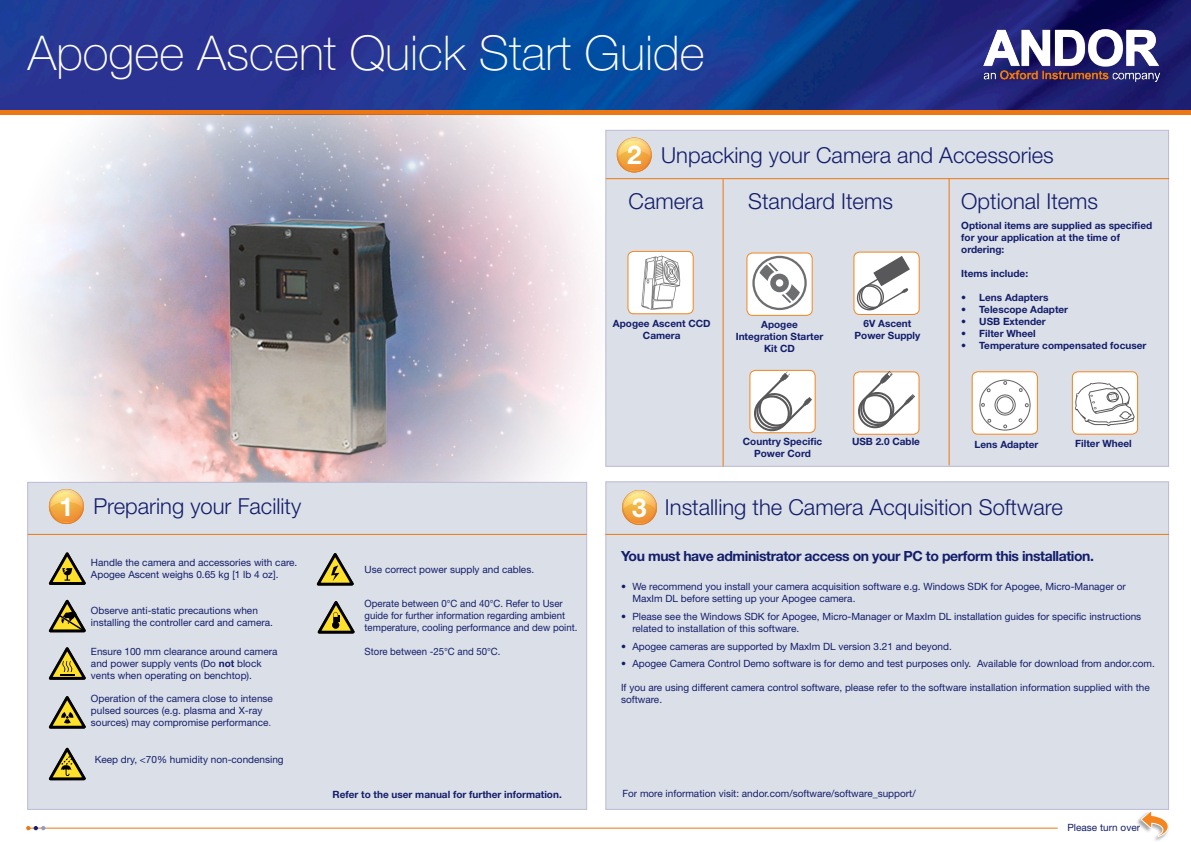
<style>
.page{position:relative;width:1191px;height:842px;background:#fff}
.page>*{position:absolute;margin:0;border:0;box-sizing:border-box;transform-origin:0 0}
.t1{font:100 48px "Helvetica Neue LT Std";color:#fff}
.t2{font:700 26px "Helvetica Neue LT Std";color:#fff}
.t3{font:300 22px "Helvetica Neue LT Std";color:#131e6b}
.Warning{font:700 14px "Helvetica Neue LT Std";letter-spacing:-.03em;color:#131e6b}
.t4{font:10px/12px "Helvetica Neue LT Std";color:#131e6b}
.t5{font:700 10px/12px "Helvetica Neue LT Std";color:#131e6b;text-align:center}
.t6{font:10px/12px "Helvetica Neue LT Std";color:#131e6b;scale:.96 1}
.s1{font-weight:700}
.s2{color:#424a84}
</style>
<div class="page">
<img style="left:0;top:0;width:1191px;height:110px">
<div style="left:0;top:110px;width:1191px;height:5px;background:#ed7713"></div>
<hr style="left:30px;top:828px;width:1027px;height:1px;background:#ed7713">
<svg style="left:26px;top:826px;width:19px;height:4px"></svg>
<img style="left:32px;top:115px;width:591px;height:402px">
<div style="left:605px;top:130px;width:564px;height:337px;background:#dbdfe7;border:1px solid #bcbad6"></div>
<div style="left:605px;top:481px;width:564px;height:329px;background:#dbdfe7;border:1px solid #bcbad6"></div>
<svg style="left:617px;top:137px;width:35px;height:35px"></svg>
<img style="left:617px;top:138px;width:34px;height:1px">
<img style="left:617px;top:154px;width:34px;height:4px">
<img style="left:618px;top:154px;width:32px;height:3px">
<img style="left:617px;top:139px;width:34px;height:15px">
<img style="left:619px;top:139px;width:30px;height:11px">
<svg style="left:622px;top:501px;width:35px;height:24px"></svg>
<img style="left:622px;top:490px;width:34px;height:20px">
<img style="left:623px;top:506px;width:32px;height:4px">
<img style="left:623px;top:491px;width:33px;height:15px">
<div style="left:1135px;top:810px;width:34px;height:32px;background:#000;opacity:.35"></div>
<svg style="left:1140px;top:810px;width:29px;height:27px"></svg>
<div style="left:854px;top:252px;width:65px;height:62px;background:#fff;border-radius:6px"></div>
<svg style="left:856px;top:256px;width:53px;height:55px"></svg>
<div style="left:853px;top:252px;width:66px;height:63px;border:1px solid #f5851e;border-radius:6px"></div>
<div style="left:747px;top:253px;width:65px;height:62px;background:#fff;border-radius:6px"></div>
<svg style="left:752px;top:256px;width:54px;height:54px"></svg>
<div style="left:746px;top:252px;width:66px;height:64px;border:1px solid #f5851e;border-radius:6px"></div>
<svg style="left:750px;top:372px;width:62px;height:60px;background:#e1e1e1"></svg>
<div style="left:749px;top:370px;width:66px;height:63px;border:1px solid #f5851e;border-radius:6px"></div>
<div style="left:853px;top:372px;width:66px;height:62px;background:#fff;border-radius:6px"></div>
<div style="left:853px;top:371px;width:66px;height:64px;border:1px solid #f5851e;border-radius:6px"></div>
<div style="left:628px;top:251px;width:65px;height:63px;background:#fff;border-radius:6px"></div>
<img style="left:641px;top:256px;width:40px;height:54px">
<div style="left:627px;top:251px;width:66px;height:63px;border:1px solid #f5851e;border-radius:6px"></div>
<img style="left:982px;top:28px;width:180px;height:54px">
<div style="left:27px;top:482px;width:560px;height:328px;background:#dbdfe7;border:1px solid #bcbad6"></div>
<hr style="left:28px;top:534px;width:558px;height:1px;background:#ed7713">
<hr style="left:605px;top:534px;width:564px;height:1px;background:#ed7713">
<hr style="left:606px;top:178px;width:563px;height:1px;background:#ed7713">
<hr style="left:722px;top:179px;width:1px;height:287px;background:#ed7713">
<svg style="left:854px;top:371px;width:61px;height:58px"></svg>
<hr style="left:948px;top:178px;width:1px;height:287px;background:#ed7713">
<div style="left:972px;top:372px;width:65px;height:62px;background:#fff;border-radius:6px"></div>
<div style="left:971px;top:371px;width:67px;height:64px;border:1px solid #f5851e;border-radius:6px"></div>
<img style="left:979px;top:379px;width:52px;height:52px">
<div style="left:1072px;top:372px;width:65px;height:62px;background:#fff;border-radius:6px"></div>
<div style="left:1071px;top:371px;width:67px;height:64px;border:1px solid #f5851e;border-radius:6px"></div>
<img style="left:1075px;top:382px;width:60px;height:44px">
<img style="left:214px;top:201px;width:220px;height:280px">
<svg style="left:49px;top:552px;width:37px;height:33px"></svg>
<svg style="left:49px;top:600px;width:37px;height:32px"></svg>
<svg style="left:49px;top:647px;width:37px;height:33px"></svg>
<svg style="left:49px;top:696px;width:37px;height:32px"></svg>
<svg style="left:49px;top:748px;width:37px;height:32px"></svg>
<svg style="left:317px;top:553px;width:37px;height:32px"></svg>
<svg style="left:318px;top:601px;width:36px;height:32px"></svg>
<svg style="left:49px;top:501px;width:35px;height:23px"></svg>
<img style="left:49px;top:489px;width:23px;height:20px">
<img style="left:50px;top:505px;width:33px;height:4px">
<img style="left:50px;top:490px;width:33px;height:15px">
<p class="t1" style="left:28px;top:25px;width:678px">Apogee Ascent Quick Start Guide</p>
<p class="t2" style="left:627px;top:139px;width:16px">2</p>
<p class="t3" style="left:661px;top:142px;width:394px">Unpacking your Camera and Accessories</p>
<p class="t2" style="left:59px;top:490px;width:16px">1</p>
<p class="t3" style="left:93px;top:493px;width:209px">Preparing your Facility</p>
<p class="t4" style="left:91px;top:556px;width:208px">Handle the camera and accessories with care.<br>Apogee Ascent weighs 0.65 kg [1 lb 4 oz].</p>
<p class="t4" style="left:91px;top:604px;width:183px">Observe anti-static precautions when installing the controller card and camera.</p>
<p class="t4" style="left:91px;top:645px;width:188px">Ensure 100 mm clearance around camera and power supply vents (Do <span class="s1">not</span> block vents when operating on benchtop).</p>
<p class="t4" style="left:91px;top:692px;width:183px">Operation of the camera close to intense pulsed sources (e.g. plasma and X-ray sources) may compromise performance<span class="s2">.</span></p>
<p class="t4" style="left:95px;top:754px;width:190px">Keep dry, &lt;70% humidity non-condensing</p>
<p class="t4" style="left:364px;top:563px;width:171px">Use correct power supply and cables.</p>
<p class="t6" style="left:364px;top:597px;width:223px">Operate between 0°C and 40°C. Refer to User guide for further information regarding ambient temperature, cooling performance and dew point.</p>
<p class="t6" style="left:364px;top:645px;width:143px">Store between -25°C and 50°C.</p>
<p class="t5" style="left:332px;top:789px;width:231px">Refer to the user manual for further information.</p>
<p class="t3" style="left:628px;top:187px;width:76px">Camera</p>
<p class="t5" style="left:613px;top:318px;width:99px">Apogee Ascent CCD</p>
<p class="t5" style="left:643px;top:330px;width:39px">Camera</p>
<p class="t3" style="left:748px;top:187px;width:146px">Standard Items</p>
<p class="t3" style="left:961px;top:187px;width:138px">Optional Items</p>
<p class="t5" style="left:961px;top:219px;width:192px;text-align:left">Optional items are supplied as specified for your application at the time of ordering:</p>
<p class="t5" style="left:961px;top:267px;width:68px">Items include:</p>
<p class="t5" style="left:961px;top:291px;width:89px">• Lens Adapters</p>
<p class="t5" style="left:961px;top:303px;width:108px">• Telescope Adapter</p>
<p class="t5" style="left:961px;top:315px;width:86px">• USB Extender</p>
<p class="t5" style="left:961px;top:327px;width:76px">• Filter Wheel</p>
<p class="t5" style="left:961px;top:339px;width:187px">• Temperature compensated focuser</p>
<p class="t5" style="left:854px;top:318px;width:67px">6V Ascent<br>Power Supply</p>
<p class="t5" style="left:735px;top:319px;width:89px">Apogee<br>Integration Starter<br>Kit CD</p>
<p class="t5" style="left:743px;top:435px;width:81px">Country Specific<br>Power Cord</p>
<p class="t5" style="left:852px;top:436px;width:69px">USB 2.0 Cable</p>
<p class="t5" style="left:974px;top:438px;width:65px">Lens Adapter</p>
<p class="t5" style="left:1075px;top:437px;width:58px">Filter Wheel</p>
<p class="t2" style="left:632px;top:491px;width:16px">3</p>
<p class="t3" style="left:665px;top:493px;width:399px">Installing the Camera Acquisition Software</p>
<p class="Warning" style="left:621px;top:547px;width:474px">You must have administrator access on your PC to perform this installation.</p>
<p class="t4" style="left:632px;top:581px;width:495px;text-indent:-11px">• We recommend you install your camera acquisition software e.g. Windows SDK for Apogee, Micro-Manager or<br>MaxIm DL before setting up your Apogee camera.</p>
<p class="t4" style="left:632px;top:610px;width:510px;text-indent:-11px">• Please see the Windows SDK for Apogee, Micro-Manager or MaxIm DL installation guides for specific instructions related to installation of this software.</p>
<p class="t4" style="left:621px;top:640px;width:332px">• Apogee cameras are supported by MaxIm DL version 3.21 and beyond.</p>
<p class="t4" style="left:621px;top:658px;width:535px">• Apogee Camera Control Demo software is for demo and test purposes only. Available for download from andor.com.</p>
<p class="t4" style="left:621px;top:682px;width:530px">If you are using different camera control software, please refer to the software installation information supplied with the software.</p>
<p class="t4" style="left:622px;top:787px;width:295px">For more information visit: andor.com/software/software_support/</p>
<p class="t4" style="left:1067px;top:821px;width:74px">Please turn over</p>
</div>
